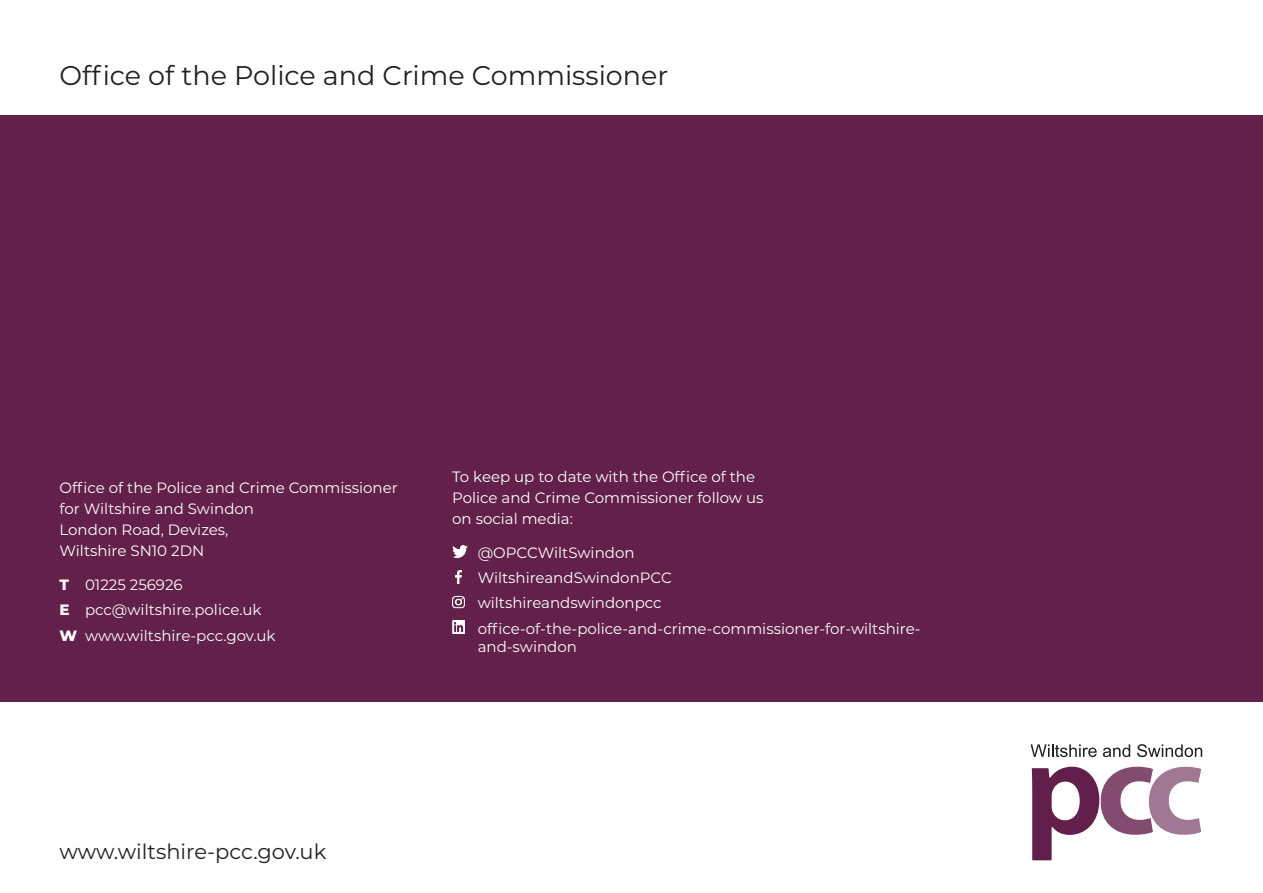
<style>
.page{position:relative;width:1263px;height:893px;background:#fff}
.page>*{position:absolute;margin:0;border:0;box-sizing:border-box;transform-origin:0 0}
.t1{font:27px "Montserrat";color:#231f20}
.t2{font:21px "Montserrat";color:#231f20}
.t3{font:15px/21px "Montserrat";color:#fff}
.s1{font-weight:800}
</style>
<div class="page">
<div style="left:0;top:115px;width:1263px;height:587px;background:#63204b"></div>
<svg style="left:1031px;top:766px;width:171px;height:95px"></svg>
<svg style="left:1030px;top:744px;width:67px;height:13px"></svg>
<svg style="left:1103px;top:744px;width:27px;height:13px"></svg>
<svg style="left:1137px;top:744px;width:65px;height:13px"></svg>
<img style="left:452px;top:545px;width:16px;height:13px">
<svg style="left:455px;top:570px;width:7px;height:13px"></svg>
<svg style="left:452px;top:596px;width:13px;height:12px"></svg>
<svg style="left:452px;top:621px;width:13px;height:13px"></svg>
<p class="t1" style="left:60px;top:57px;width:610px">Office of the Police and Crime Commissioner</p>
<p class="t3" style="left:60px;top:477px;width:340px">Office of the Police and Crime Commissioner for Wiltshire and Swindon</p>
<p class="t3" style="left:60px;top:519px;width:170px">London Road, Devizes,</p>
<p class="t3" style="left:60px;top:540px;width:146px">Wiltshire SN10 2DN</p>
<p class="t3" style="left:60px;top:574px;width:125px"><span class="s1">T</span> 01225 256926</p>
<p class="t3" style="left:60px;top:599px;width:203px"><span class="s1">E</span> pcc@wiltshire.police.uk</p>
<p class="t3" style="left:60px;top:624px;width:218px"><span class="s1">W</span> www.wiltshire-pcc.gov.uk</p>
<p class="t3" style="left:452px;top:466px;width:304px">To keep up to date with the Office of the</p>
<p class="t3" style="left:452px;top:487px;width:313px">Police and Crime Commissioner follow us</p>
<p class="t3" style="left:452px;top:508px;width:122px">on social media:</p>
<p class="t3" style="left:478px;top:541px;width:158px">@OPCCWiltSwindon</p>
<p class="t3" style="left:478px;top:567px;width:196px">WiltshireandSwindonPCC</p>
<p class="t3" style="left:478px;top:592px;width:186px">wiltshireandswindonpcc</p>
<p class="t3" style="left:478px;top:619px;width:444px;line-height:18px">office-of-the-police-and-crime-commissioner-for-wiltshire&shy;and-swindon</p>
<p class="t2" style="left:60px;top:837px;width:268px">www.wiltshire-pcc.gov.uk</p>
</div>
